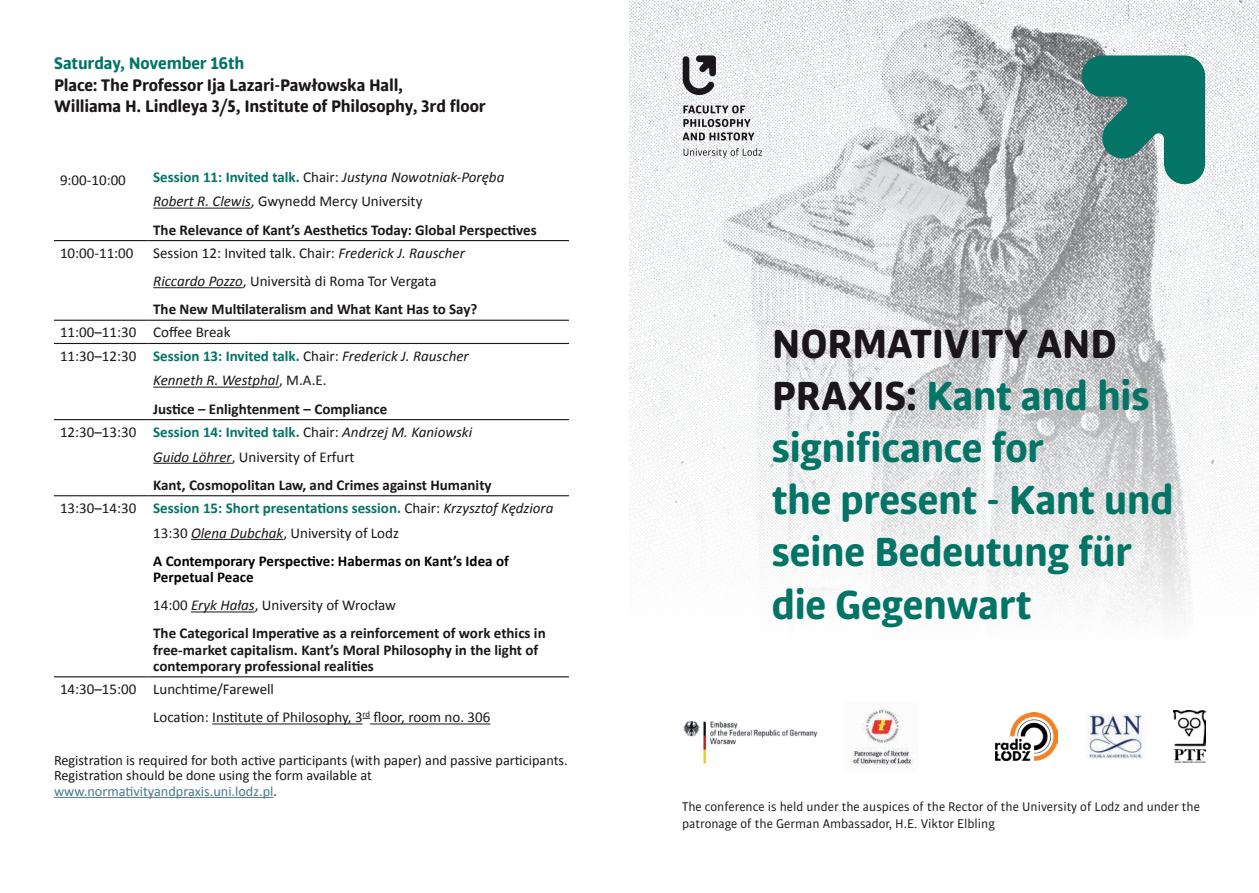
<style>
.page{position:relative;width:1259px;height:893px;background:#fff}
.page>*{position:absolute;margin:0;border:0;box-sizing:border-box;transform-origin:0 0}
.t1{font:700 43.5px/52.2px "Bulo Rounded";letter-spacing:-.015em;color:#037466}
.t2{font:700 18px/21.6px "Bulo Rounded";letter-spacing:-.01em;color:#1a161a}
.t3{font:700 18px "Bulo Rounded";letter-spacing:-.01em;color:#037466}
.t4{font:700 15px/28.2px "Calibri";color:#1a161a}
.t5{font:15px/28.2px "Calibri";color:#1a161a}
.t6{font:italic 15px/24.8px "Calibri";color:#1a161a}
.t7{font:700 15px/28.2px "Calibri";color:#000}
.t8{font:14.25px/15.5px "Calibri";color:#1a161a}
.t9{font:13.5px/16.2px "Bulo Rounded";color:#1a161a}
.s1{font-weight:700;font-style:normal;color:#037466}
.s2{font-style:normal}
.s3{font-style:italic}
.s4{font-weight:700}
.s5{font-weight:700;color:#037466}
.s6{font-weight:400;font-style:italic}
.s7{font-weight:400}
.s8{color:#037466}
.s9{font-weight:400;color:#1a161a}
.s10{font-weight:400;font-style:italic;color:#1a161a}
.s11{color:#000}
.s12{color:#497989}
.s13{color:#1a161a}
</style>
<div class="page">
<img style="left:629px;top:0;width:630px;height:763px">
<svg style="left:1080px;top:55px;width:125px;height:130px;background:#3b8880"></svg>
<img style="left:844px;top:702px;width:75px;height:63px">
<img style="left:673px;top:707px;width:163px;height:57px">
<img style="left:1085px;top:715px;width:60px;height:44px">
<img style="left:995px;top:713px;width:63px;height:48px">
<img style="left:1173px;top:711px;width:32px;height:52px">
<svg style="left:682px;top:55px;width:34px;height:40px"></svg>
<svg style="left:683px;top:105px;width:62px;height:8px"></svg>
<svg style="left:682px;top:119px;width:72px;height:22px"></svg>
<svg style="left:683px;top:148px;width:79px;height:10px"></svg>
<hr style="left:54px;top:797px;width:219px;height:1px;background:#497989">
<hr style="left:54px;top:240px;width:93px;height:1px;background:#1a161a">
<hr style="left:147px;top:240px;width:422px;height:1px;background:#1a161a">
<hr style="left:54px;top:320px;width:93px;height:1px;background:#1a161a">
<hr style="left:147px;top:320px;width:422px;height:1px;background:#1a161a">
<hr style="left:54px;top:343px;width:93px;height:1px;background:#1a161a">
<hr style="left:147px;top:343px;width:422px;height:1px;background:#1a161a">
<hr style="left:54px;top:419px;width:93px;height:1px;background:#1a161a">
<hr style="left:147px;top:419px;width:422px;height:1px;background:#1a161a">
<hr style="left:54px;top:495px;width:93px;height:1px;background:#1a161a">
<hr style="left:147px;top:495px;width:422px;height:1px;background:#1a161a">
<hr style="left:54px;top:676px;width:93px;height:1px;background:#1a161a">
<hr style="left:147px;top:676px;width:422px;height:1px;background:#1a161a">
<hr style="left:153px;top:208px;width:98px;height:1px;background:#1a161a">
<hr style="left:153px;top:287px;width:90px;height:1px;background:#1a161a">
<hr style="left:153px;top:387px;width:126px;height:1px;background:#1a161a">
<hr style="left:153px;top:463px;width:79px;height:1px;background:#1a161a">
<hr style="left:191px;top:539px;width:92px;height:1px;background:#1a161a">
<hr style="left:191px;top:611px;width:64px;height:1px;background:#1a161a">
<hr style="left:212px;top:723px;width:151px;height:1px;background:#1a161a">
<hr style="left:370px;top:723px;width:120px;height:1px;background:#1a161a">
<p class="t3" style="left:54px;top:51px;width:192px">Saturday, November 16th</p>
<p class="t2" style="left:54px;top:74px;width:433px">Place: The Professor Ija Lazari-Pawłowska Hall,<br>Williama H. Lindleya 3/5, Institute of Philosophy, 3rd floor</p>
<p class="t5" style="left:60px;top:166px;width:67px">9:00-10:00</p>
<p class="t6" style="left:153px;top:164px;width:353px"><span class="s1">Session 11: Invited talk.</span> <span class="s2">Chair:</span> Justyna Nowotniak-Poręba<br>Robert R. Clewis<span class="s2">, Gwynedd Mercy University</span></p>
<p class="t4" style="left:153px;top:215px;width:385px">The Relevance of Kant’s Aesthetics Today: Global Perspectives</p>
<p class="t5" style="left:60px;top:238px;width:75px">10:00-11:00</p>
<p class="t5" style="left:153px;top:238px;width:326px">Session 12: Invited talk. Chair: <span class="s3">Frederick J. Rauscher<br>Riccardo Pozzo</span>, Università di Roma Tor Vergata<br><span class="s4">The New Multilateralism and What Kant Has to Say?</span></p>
<p class="t5" style="left:60px;top:320px;width:410px;line-height:23.2px">11:00–11:30 Coffee Break<br>11:30–12:30 <span class="s5">Session 13: Invited talk.</span> Chair: <span class="s3">Frederick J. Rauscher</span></p>
<p class="t4" style="left:153px;top:366px;width:236px"><span class="s6">Kenneth R. Westphal</span><span class="s7">, M.A.E.<br></span>Justice – Enlightenment – Compliance</p>
<p class="t5" style="left:153px;top:419px;width:320px;line-height:24.8px;text-indent:-93px">12:30–13:30 <span class="s5">Session 14: Invited talk.</span> Chair: <span class="s3">Andrzej M. Kaniowski<br>Guido Löhrer</span>, University of Erfurt</p>
<p class="t4" style="left:60px;top:473px;width:495px;line-height:23.2px;text-indent:93px">Kant, Cosmopolitan Law, and Crimes against Humanity<br><span class="s7">13:30–14:30</span> <span class="s8">Session 15: Short presentations session.</span> <span class="s7">Chair:</span> <span class="s6">Krzysztof Kędziora</span></p>
<p class="t7" style="left:153px;top:518px;width:357px"><span class="s9">13:30</span> <span class="s10">Olena Dubchak</span><span class="s9">, University of Lodz<br></span>A Contemporary Perspective: Habermas on Kant’s Idea of</p>
<p class="t4" style="left:153px;top:562px;width:394px"><span class="s11">Perpetual Peace<br></span><span class="s7">14:00</span> <span class="s6">Eryk Hałas</span><span class="s7">, University of Wrocław<br></span>The Categorical Imperative as a reinforcement of work ethics in</p>
<p class="t4" style="left:153px;top:641px;width:387px;line-height:16.2px">free-market capitalism. Kant’s Moral Philosophy in the light of contemporary professional realities</p>
<p class="t5" style="left:153px;top:675px;width:339px;text-indent:-93px">14:30–15:00 Lunchtime/Farewell<br>Location: Institute of Philosophy, 3<sup>rd</sup> floor, room no. 306</p>
<p class="t8" style="left:54px;top:752px;width:515px">Registration is required for both active participants (with paper) and passive participants.<br>Registration should be done using the form available at <span class="s12">www.normativityandpraxis.uni.lodz.pl</span>.</p>
<h1 class="t1" style="left:772px;top:317px;width:403px"><span class="s13">NORMATIVITY AND<br>PRAXIS:</span> Kant and his significance for<br>the present - Kant und seine Bedeutung für die Gegenwart</h1>
<p class="t9" style="left:682px;top:799px;width:519px">The conference is held under the auspices of the Rector of the University of Lodz and under the patronage of the German Ambassador, H.E. Viktor Elbling</p>
</div>
